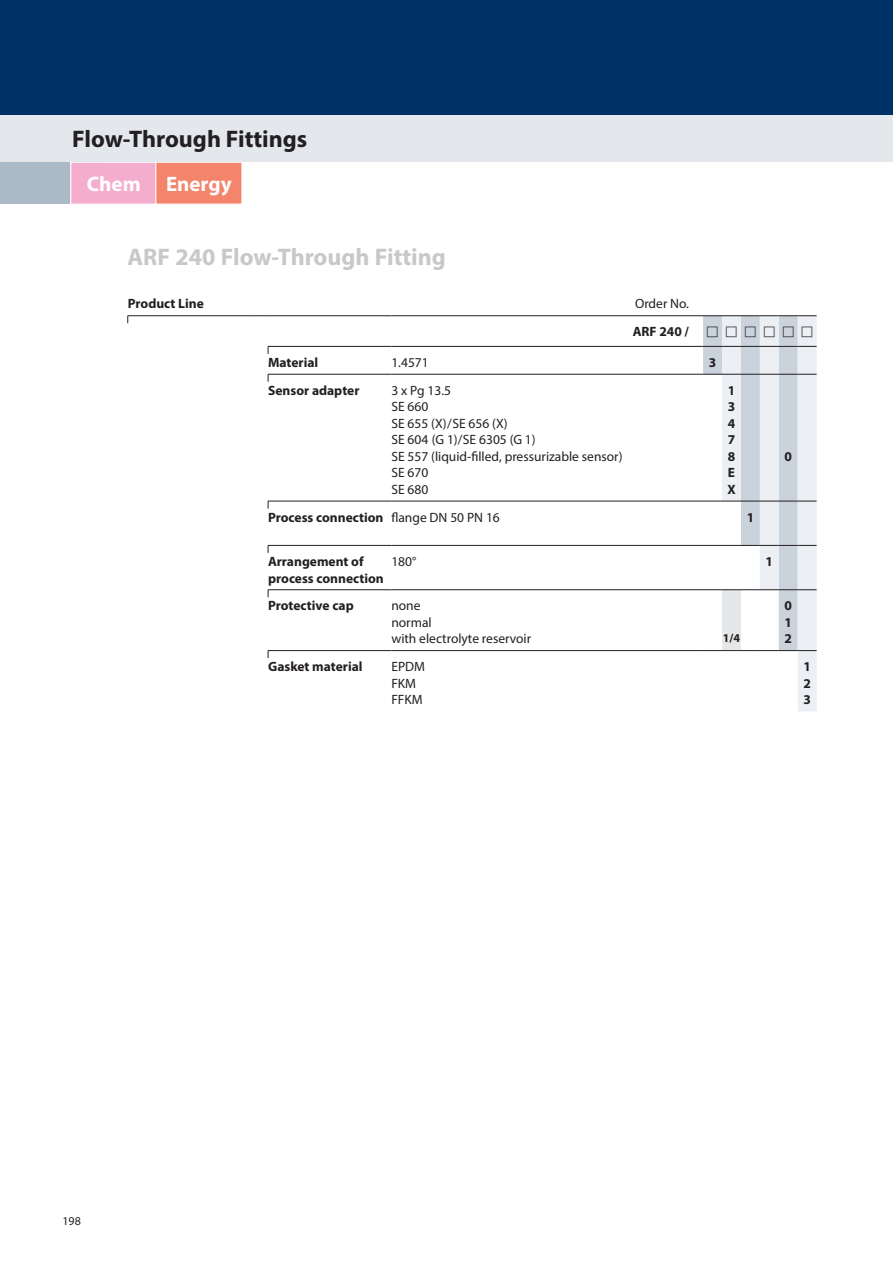
<style>
.page{position:relative;width:893px;height:1263px;background:#fff}
.page>*{position:absolute;margin:0;border:0;box-sizing:border-box;transform-origin:0 0}
.Headline_Produkt_E{font:700 24px "Myriad Pro";color:#c7c8ca}
.Headline_E{font:700 24px "Myriad Pro";color:#231f20}
.Sparten_E{font:700 21px "Myriad Pro";color:#fff}
.Tabelle_E{font:13.5px/16.5px "Myriad Pro";color:#231f20}
.Tabelle_E-2{font:700 13.5px/16.5px "Myriad Pro";color:#231f20;text-align:justify}
.Tabelle_Headline_E{font:700 13.5px "Myriad Pro";color:#231f20}
.t1{font:12px "Myriad Pro";color:#231f20}
.Tabelle_E-3{font:700 12px "Myriad Pro";color:#231f20}
</style>
<div class="page">
<div style="left:0;top:157px;width:98px;height:47px;background:#acbac8"></div>
<svg style="left:70px;top:162px;width:172px;height:42px;background:#f49da1"></svg>
<div style="left:0;top:0;width:893px;height:119px;background:#003268"></div>
<div style="left:0;top:115px;width:893px;height:47px;background:#e4e8ed"></div>
<hr style="left:128px;top:315px;width:123px;height:1px;background:#231f20">
<svg style="left:251px;top:315px;width:17px;height:1px"></svg>
<hr style="left:268px;top:315px;width:123px;height:1px;background:#231f20">
<hr style="left:391px;top:315px;width:312px;height:1px;background:#231f20">
<hr style="left:391px;top:346px;width:312px;height:1px;background:#231f20">
<hr style="left:391px;top:374px;width:312px;height:1px;background:#231f20">
<hr style="left:391px;top:501px;width:312px;height:1px;background:#231f20">
<hr style="left:391px;top:545px;width:312px;height:1px;background:#231f20">
<hr style="left:391px;top:589px;width:312px;height:1px;background:#231f20">
<hr style="left:391px;top:650px;width:312px;height:1px;background:#231f20">
<hr style="left:268px;top:346px;width:123px;height:1px;background:#231f20">
<hr style="left:268px;top:374px;width:123px;height:1px;background:#231f20">
<hr style="left:268px;top:501px;width:123px;height:1px;background:#231f20">
<hr style="left:268px;top:545px;width:123px;height:1px;background:#231f20">
<hr style="left:268px;top:589px;width:123px;height:1px;background:#231f20">
<hr style="left:268px;top:650px;width:123px;height:1px;background:#231f20">
<svg style="left:703px;top:315px;width:114px;height:396px"></svg>
<p class="Headline_E" style="left:72px;top:124px;width:237px">Flow-Through Fittings</p>
<p class="Sparten_E" style="left:87px;top:170px;width:55px">Chem</p>
<p class="Sparten_E" style="left:166px;top:170px;width:67px">Energy</p>
<p class="Headline_Produkt_E" style="left:128px;top:242px;width:320px">ARF 240 Flow-Through Fitting</p>
<p class="Tabelle_Headline_E" style="left:128px;top:294px;width:78px">Product Line</p>
<p class="Tabelle_E" style="left:635px;top:295px;width:55px">Order No.</p>
<p class="Tabelle_E-2" style="left:633px;top:323px;width:58px">ARF 240 /</p>
<p class="Tabelle_E-2" style="left:268px;top:354px;width:52px">Material</p>
<p class="Tabelle_E" style="left:391px;top:354px;width:39px">1.4571</p>
<p class="Tabelle_E-2" style="left:709px;top:354px;width:9px">3</p>
<p class="Tabelle_E-2" style="left:268px;top:382px;width:93px">Sensor adapter</p>
<p class="Tabelle_E" style="left:391px;top:382px;width:233px">3 x Pg 13.5<br>SE 660<br>SE 655 (X)/SE 656 (X)<br>SE 604 (G 1)/SE 6305 (G 1)<br>SE 557 (liquid-filled, pressurizable sensor)<br>SE 670<br>SE 680</p>
<p class="Tabelle_E-2" style="left:727px;top:382px;width:10px">1<br>3<br>4<br>7<br>8<br>E X</p>
<p class="Tabelle_E-2" style="left:268px;top:508px;width:117px">Process connection</p>
<p class="Tabelle_E" style="left:391px;top:509px;width:110px">flange DN 50 PN 16</p>
<p class="Tabelle_E-2" style="left:747px;top:508px;width:9px">1</p>
<p class="Tabelle_E-2" style="left:268px;top:553px;width:117px">Arrangement of process connection</p>
<p class="Tabelle_E" style="left:391px;top:553px;width:27px">180°</p>
<p class="Tabelle_E-2" style="left:766px;top:553px;width:9px">1</p>
<p class="Tabelle_E-2" style="left:268px;top:597px;width:87px">Protective cap</p>
<p class="Tabelle_E" style="left:391px;top:597px;width:141px">none<br>normal<br>with electrolyte reservoir</p>
<p class="Tabelle_E-3" style="left:723px;top:630px;width:19px">1/4</p>
<p class="Tabelle_E-2" style="left:784px;top:448px;width:9px">0</p>
<p class="Tabelle_E-2" style="left:784px;top:597px;width:9px">0<br>1<br>2</p>
<p class="Tabelle_E-2" style="left:268px;top:658px;width:96px">Gasket material</p>
<p class="Tabelle_E" style="left:391px;top:658px;width:35px">EPDM<br>FKM<br>FFKM</p>
<p class="Tabelle_E-2" style="left:803px;top:658px;width:9px">1<br>2<br>3</p>
<p class="t1" style="left:62px;top:1213px;width:20px">198</p>
</div>
